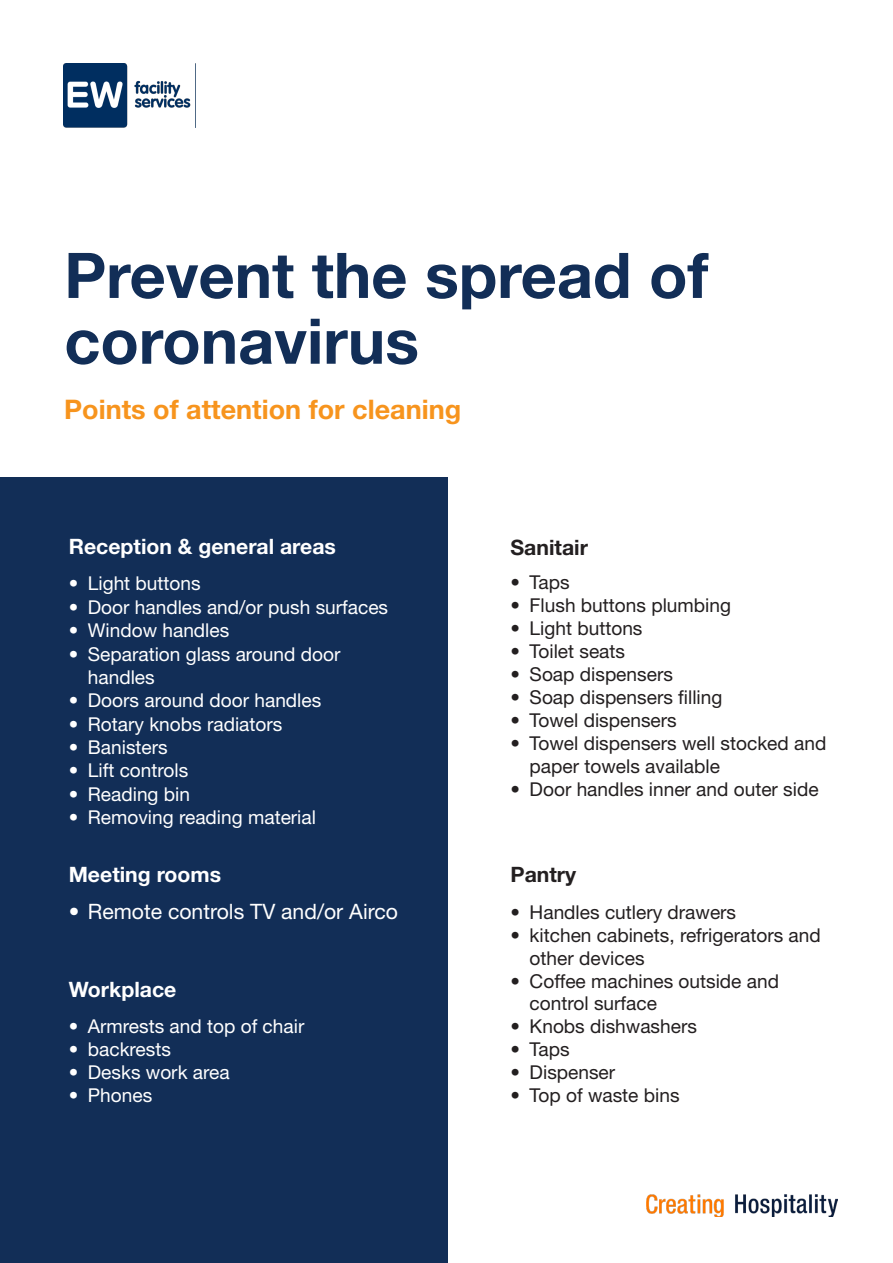
<style>
.page{position:relative;width:893px;height:1263px;background:#fff}
.page>*{position:absolute;margin:0;border:0;box-sizing:border-box;transform-origin:0 0}
.t1{font:700 63px/65.8px "Helvetica Neue LT Std";color:#122e57}
.t2{font:700 27px "Helvetica Neue LT Std";color:#f7941d}
.t3{font:700 21.15px "Helvetica Neue LT Std";color:#fff}
.t4{font:21.15px "Helvetica Neue LT Std";color:#fff}
.t5{font:700 21.15px "Helvetica Neue LT Std";color:#231f20}
.t6{font:19.05px/23px "Helvetica Neue LT Std";color:#231f20}
.t7{font:19.05px/23.4px "Helvetica Neue LT Std";color:#fff}
</style>
<div class="page">
<div style="left:0;top:477px;width:447px;height:785px;background:#122e57"></div>
<img style="left:647px;top:1194px;width:191px;height:23px">
<img style="left:64px;top:64px;width:127px;height:64px">
<p class="t1" style="left:64px;top:241px;width:646px">Prevent the spread of coronavirus</p>
<p class="t2" style="left:64px;top:393px;width:398px">Points of attention for cleaning</p>
<p class="t3" style="left:69px;top:534px;width:269px">Reception &amp; general areas</p>
<p class="t5" style="left:511px;top:534px;width:79px">Sanitair</p>
<p class="t7" style="left:69px;top:572px;width:133px">• Light buttons</p>
<p class="t7" style="left:69px;top:595px;width:321px">• Door handles and/or push surfaces</p>
<p class="t7" style="left:69px;top:618px;width:162px">• Window handles</p>
<p class="t7" style="left:88px;top:642px;width:254px;text-indent:-19px">• Separation glass around door handles</p>
<p class="t7" style="left:69px;top:688px;width:254px">• Doors around door handles</p>
<p class="t7" style="left:69px;top:712px;width:215px">• Rotary knobs radiators</p>
<p class="t7" style="left:69px;top:735px;width:101px">• Banisters</p>
<p class="t7" style="left:69px;top:758px;width:121px">• Lift controls</p>
<p class="t7" style="left:69px;top:782px;width:123px">• Reading bin</p>
<p class="t7" style="left:69px;top:805px;width:249px">• Removing reading material</p>
<p class="t3" style="left:69px;top:862px;width:154px">Meeting rooms</p>
<p class="t4" style="left:69px;top:898px;width:331px">• Remote controls TV and/or Airco</p>
<p class="t3" style="left:69px;top:976px;width:109px">Workplace</p>
<p class="t7" style="left:69px;top:1014px;width:237px">• Armrests and top of chair</p>
<p class="t7" style="left:69px;top:1037px;width:104px">• backrests</p>
<p class="t7" style="left:69px;top:1060px;width:162px">• Desks work area</p>
<p class="t7" style="left:69px;top:1083px;width:85px">• Phones</p>
<p class="t6" style="left:511px;top:571px;width:61px">• Taps</p>
<p class="t6" style="left:511px;top:594px;width:222px">• Flush buttons plumbing</p>
<p class="t6" style="left:511px;top:617px;width:133px">• Light buttons</p>
<p class="t6" style="left:511px;top:639px;width:116px">• Toilet seats</p>
<p class="t6" style="left:511px;top:662px;width:164px">• Soap dispensers</p>
<p class="t6" style="left:511px;top:685px;width:213px">• Soap dispensers filling</p>
<p class="t6" style="left:511px;top:708px;width:168px">• Towel dispensers</p>
<p class="t6" style="left:530px;top:731px;width:298px;text-indent:-19px">• Towel dispensers well stocked and paper towels available</p>
<p class="t6" style="left:511px;top:777px;width:310px">• Door handles inner and outer side</p>
<p class="t5" style="left:511px;top:861px;width:67px">Pantry</p>
<p class="t6" style="left:511px;top:900px;width:227px">• Handles cutlery drawers</p>
<p class="t6" style="left:530px;top:923px;width:293px;text-indent:-19px">• kitchen cabinets, refrigerators and other devices</p>
<p class="t6" style="left:530px;top:969px;width:251px;text-indent:-19px">• Coffee machines outside and control surface</p>
<p class="t6" style="left:511px;top:1015px;width:188px">• Knobs dishwashers</p>
<p class="t6" style="left:511px;top:1038px;width:61px">• Taps</p>
<p class="t6" style="left:511px;top:1061px;width:106px">• Dispenser</p>
<p class="t6" style="left:511px;top:1084px;width:171px">• Top of waste bins</p>
</div>
